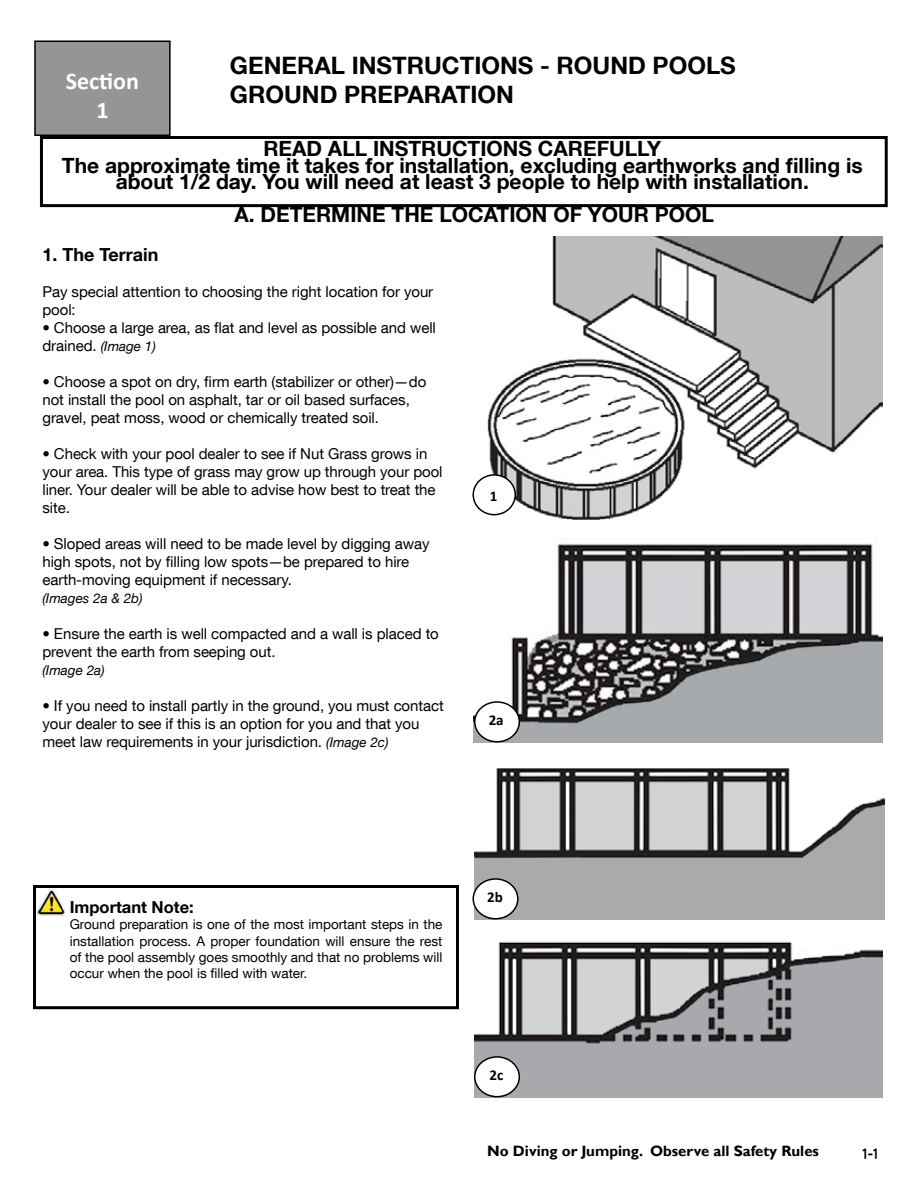
<style>
.page{position:relative;width:918px;height:1188px;background:#fff}
.page>*{position:absolute;margin:0;border:0;box-sizing:border-box;transform-origin:0 0}
.t1{font:700 24px/28.8px "Helvetica Neue LT Com";color:#000}
.t2{font:700 24px/28.8px "Calibri";color:#fff;text-align:center}
.t3{font:700 21px/16.5px "Helvetica Neue LT Com";color:#000;text-align:center}
.t4{font:700 18px "Helvetica Neue LT Com";color:#000}
.t5{font:700 16.5px "Helvetica Neue LT Com";color:#000}
.t6{font:15px/18px "Helvetica Neue LT Com";letter-spacing:-.005em;color:#000}
.t7{font:700 15px "Gill Sans";color:#000}
.t8{font:700 15px "Calibri";color:#000}
.t9{font:700 15px "Quicksand";color:#000}
.t10{font:13.5px/16.2px "Helvetica Neue LT Com";color:#000;text-align:justify}
.t11{font:italic 13.5px "Helvetica Neue LT Com";color:#000}
.s1{font-style:italic;font-size:13.5px}
</style>
<div class="page">
<img style="left:486px;top:236px;width:397px;height:284px">
<div style="left:473px;top:475px;width:42px;height:40px;background:#fff;border-radius:50%"></div>
<div style="left:472px;top:474px;width:44px;height:41px;border:2px solid #000;border-radius:50%"></div>
<div style="left:33px;top:885px;width:426px;height:124px;border:3px solid #000"></div>
<img style="left:34px;top:885px;width:30px;height:34px">
<img style="left:473px;top:543px;width:411px;height:554px">
<div style="left:475px;top:702px;width:44px;height:40px;background:#fff;border-radius:50%"></div>
<div style="left:474px;top:701px;width:46px;height:41px;border:2px solid #000;border-radius:50%"></div>
<div style="left:475px;top:1057px;width:44px;height:40px;background:#fff;border-radius:50%"></div>
<div style="left:474px;top:1056px;width:46px;height:41px;border:2px solid #000;border-radius:50%"></div>
<div style="left:473px;top:879px;width:45px;height:40px;background:#fff;border-radius:50%"></div>
<div style="left:472px;top:878px;width:47px;height:42px;border:2px solid #000;border-radius:50%"></div>
<div style="left:35px;top:41px;width:135px;height:94px;background:#939597"></div>
<div style="left:34px;top:40px;width:137px;height:96px;border:2px solid #000"></div>
<div style="left:40px;top:136px;width:848px;height:71px;border:3px solid #000"></div>
<h1 class="t2" style="left:66px;top:66px;width:75px">Section<br>1</h1>
<h1 class="t1" style="left:230px;top:50px;width:507px">GENERAL INSTRUCTIONS - ROUND POOLS<br>GROUND PREPARATION</h1>
<h2 class="t3" style="left:62px;top:140px;width:802px">READ ALL INSTRUCTIONS CAREFULLY<br>The approximate time it takes for installation, excluding earthworks and filling is about 1/2 day. You will need at least 3 people to help with installation.</h2>
<h2 class="t3" style="left:234px;top:206px;width:481px">A. DETERMINE THE LOCATION OF YOUR POOL</h2>
<p class="t4" style="left:42px;top:243px;width:118px">1. The Terrain</p>
<p class="t6" style="left:42px;top:282px;width:392px">Pay special attention to choosing the right location for your pool:</p>
<p class="t6" style="left:42px;top:318px;width:395px">• Choose a large area, as flat and level as possible and well drained. <span class="s1">(Image 1)</span></p>
<p class="t6" style="left:42px;top:372px;width:385px">• Choose a spot on dry, firm earth (stabilizer or other)—do not install the pool on asphalt, tar or oil based surfaces, gravel, peat moss, wood or chemically treated soil.</p>
<p class="t6" style="left:42px;top:444px;width:402px">• Check with your pool dealer to see if Nut Grass grows in your area. This type of grass may grow up through your pool liner. Your dealer will be able to advise how best to treat the site.</p>
<p class="t6" style="left:42px;top:534px;width:389px">• Sloped areas will need to be made level by digging away high spots, not by filling low spots—be prepared to hire earth-moving equipment if necessary.</p>
<p class="t11" style="left:42px;top:590px;width:102px">(Images 2a &amp; 2b)</p>
<p class="t6" style="left:42px;top:624px;width:398px">• Ensure the earth is well compacted and a wall is placed to prevent the earth from seeping out.</p>
<p class="t11" style="left:42px;top:662px;width:64px">(Image 2a)</p>
<p class="t6" style="left:42px;top:696px;width:403px">• If you need to install partly in the ground, you must contact your dealer to see if this is an option for you and that you meet law requirements in your jurisdiction. <span class="s1">(Image 2c)</span></p>
<p class="t8" style="left:490px;top:487px;width:9px">1</p>
<p class="t8" style="left:489px;top:710px;width:17px">2a</p>
<p class="t5" style="left:70px;top:897px;width:126px">Important Note:</p>
<p class="t10" style="left:70px;top:916px;width:374px">Ground preparation is one of the most important steps in the installation process. A proper foundation will ensure the rest of the pool assembly goes smoothly and that no problems will occur when the pool is filled with water.</p>
<p class="t8" style="left:487px;top:888px;width:17px">2b</p>
<p class="t8" style="left:490px;top:1066px;width:15px">2c</p>
<p class="t7" style="left:487px;top:1142px;width:333px">No Diving or Jumping. Observe all Safety Rules</p>
<p class="t9" style="left:862px;top:1145px;width:17px">1-1</p>
</div>
